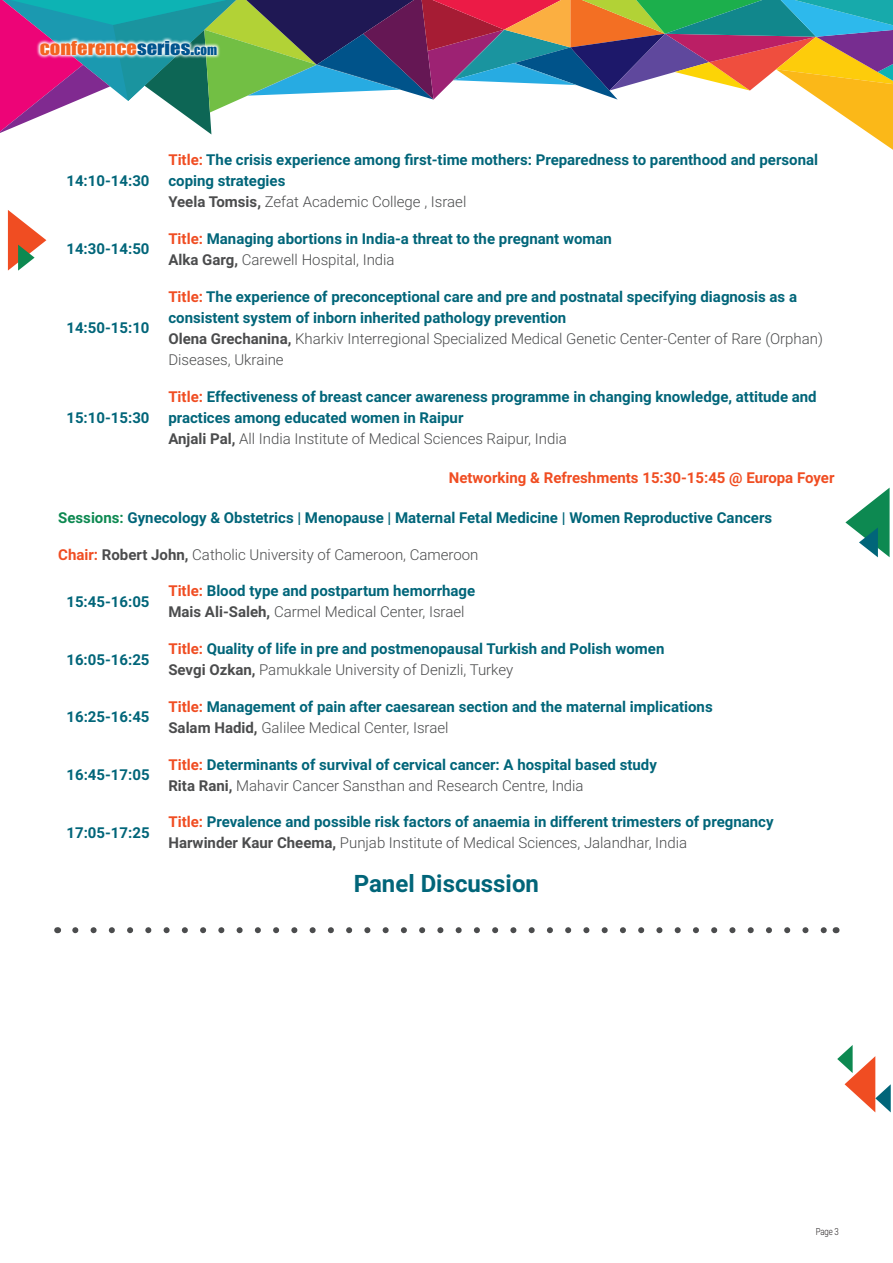
<style>
.page{position:relative;width:893px;height:1263px;background:#fff}
.page>*{position:absolute;margin:0;border:0;box-sizing:border-box;transform-origin:0 0}
.t1{font:700 24px "Roboto";color:#016579}
.t2{font:17.7px "Impact";color:#f36421;scale:1.16 1}
.t3{font:700 15px/21px "Roboto";color:#016579}
.t4{font:300 15px "Roboto";color:#4b4c4d}
.t5{font:700 15px "Roboto";color:#f04d22}
.t6{font:300 9.75px "Roboto";color:#231f20;scale:.8 1}
.s1{color:#00548e}
.s2{font-size:12.6px;color:#00548e}
.s3{color:#f04d22}
.s4{color:#4b4c4d}
.s5{font-weight:300;color:#4b4c4d}
.s6{color:#0d8951}
.s7{font-weight:700;color:#f04d22}
.s8{font-weight:700}
</style>
<div class="page">
<svg style="left:0;top:0;width:893px;height:150px"></svg>
<svg style="left:845px;top:488px;width:45px;height:69px"></svg>
<svg style="left:837px;top:1045px;width:54px;height:67px"></svg>
<svg style="left:36px;top:37px;width:185px;height:22px"></svg>
<svg style="left:8px;top:210px;width:38px;height:61px"></svg>
<svg style="left:75px;top:927px;width:751px;height:6px"></svg>
<p class="t2" style="left:40px;top:34px;width:154px">CONFERENCE<span class="s1">SERIES.</span><span class="s2">COM</span></p>
<p class="t3" style="left:66px;top:170px;width:85px">14:10-14:30</p>
<p class="t3" style="left:168px;top:149px;width:651px"><span class="s3">Title:</span> The crisis experience among first-time mothers: Preparedness to parenthood and personal coping strategies<br><span class="s4">Yeela Tomsis,</span> <span class="s5">Zefat Academic College , Israel</span></p>
<p class="t3" style="left:66px;top:238px;width:85px">14:30-14:50</p>
<p class="t3" style="left:168px;top:228px;width:445px"><span class="s3">Title:</span> Managing abortions in India-a threat to the pregnant woman<br><span class="s4">Alka Garg,</span> <span class="s5">Carewell Hospital, India</span></p>
<p class="t3" style="left:66px;top:317px;width:85px">14:50-15:10</p>
<p class="t3" style="left:168px;top:285px;width:656px"><span class="s3">Title:</span> The experience of preconceptional care and pre and postnatal specifying diagnosis as a consistent system of inborn inherited pathology prevention<br><span class="s4">Olena Grechanina,</span> <span class="s5">Kharkiv Interregional Specialized Medical Genetic Center-Center of Rare (Orphan)<br>Diseases, Ukraine</span></p>
<p class="t3" style="left:168px;top:385px;width:650px"><span class="s3">Title:</span> Effectiveness of breast cancer awareness programme in changing knowledge, attitude and practices among educated women in Raipur<br><span class="s4">Anjali Pal,</span> <span class="s5">All India Institute of Medical Sciences Raipur, India</span></p>
<p class="t5" style="left:449px;top:467px;width:387px">Networking &amp; Refreshments 15:30-15:45 @ Europa Foyer</p>
<p class="t3" style="left:58px;top:506px;width:715px"><span class="s6">Sessions:</span> Gynecology &amp; Obstetrics | Menopause | Maternal Fetal Medicine | Women Reproductive Cancers</p>
<p class="t4" style="left:58px;top:544px;width:422px"><span class="s7">Chair:</span> <span class="s8">Robert John,</span> Catholic University of Cameroon, Cameroon</p>
<p class="t3" style="left:66px;top:590px;width:85px">15:45-16:05</p>
<p class="t3" style="left:168px;top:580px;width:308px"><span class="s3">Title:</span> Blood type and postpartum hemorrhage<br><span class="s4">Mais Ali-Saleh,</span> <span class="s5">Carmel Medical Center, Israel</span></p>
<p class="t3" style="left:66px;top:648px;width:85px">16:05-16:25</p>
<p class="t3" style="left:168px;top:638px;width:497px"><span class="s3">Title:</span> Quality of life in pre and postmenopausal Turkish and Polish women<br><span class="s4">Sevgi Ozkan,</span> <span class="s5">Pamukkale University of Denizli, Turkey</span></p>
<p class="t3" style="left:66px;top:706px;width:85px">16:25-16:45</p>
<p class="t3" style="left:168px;top:695px;width:546px"><span class="s3">Title:</span> Management of pain after caesarean section and the maternal implications<br><span class="s4">Salam Hadid,</span> <span class="s5">Galilee Medical Center, Israel</span></p>
<p class="t3" style="left:66px;top:764px;width:85px">16:45-17:05</p>
<p class="t3" style="left:168px;top:753px;width:490px"><span class="s3">Title:</span> Determinants of survival of cervical cancer: A hospital based study<br><span class="s4">Rita Rani,</span> <span class="s5">Mahavir Cancer Sansthan and Research Centre, India</span></p>
<p class="t3" style="left:66px;top:821px;width:85px">17:05-17:25</p>
<p class="t3" style="left:168px;top:811px;width:607px"><span class="s3">Title:</span> Prevalence and possible risk factors of anaemia in different trimesters of pregnancy<br><span class="s4">Harwinder Kaur Cheema,</span> <span class="s5">Punjab Institute of Medical Sciences, Jalandhar, India</span></p>
<h1 class="t1" style="left:354px;top:866px;width:187px">Panel Discussion</h1>
<p class="t3" style="left:66px;top:406px;width:85px">15:10-15:30</p>
<p class="t6" style="left:816px;top:1225px;width:30px">Page 3</p>
</div>
